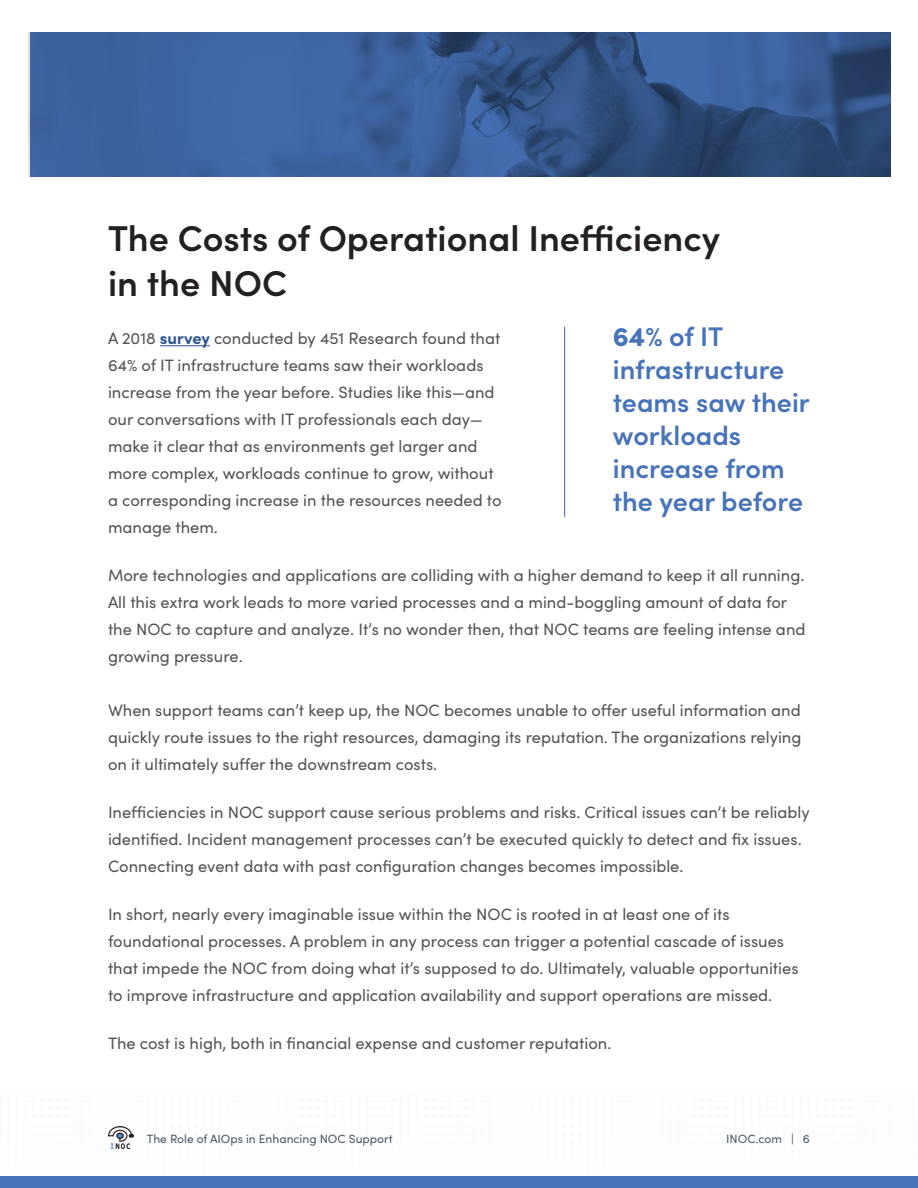
<style>
.page{position:relative;width:918px;height:1188px;background:#fff}
.page>*{position:absolute;margin:0;border:0;box-sizing:border-box;transform-origin:0 0}
.t1{font:600 36px/45px "Sofia Pro";color:#241f20}
.t2{font:600 27px/33px "Sofia Pro";color:#4773b8}
.t3{font:16.5px/27px "Sofia Pro";color:#545454}
.t4{font:12px "Sofia Pro";color:#4a5966}
.s1{font-weight:700;color:#2b5494}
.s2{font-weight:900}
</style>
<div class="page">
<div style="left:0;top:1176px;width:918px;height:12px;background:#4773b8"></div>
<img style="left:108px;top:1127px;width:26px;height:22px">
<hr style="left:160px;top:345px;width:50px;height:1px;background:#2b5494">
<hr style="left:564px;top:327px;width:1px;height:190px;background:#4773b8">
<img style="left:29px;top:32px;width:862px;height:144px">
<h2 class="t1" style="left:108px;top:213px;width:614px">The Costs of Operational Inefficiency in the NOC</h2>
<p class="t3" style="left:108px;top:324px;width:395px">A 2018 <span class="s1">survey</span> conducted by 451 Research found that 64% of IT infrastructure teams saw their workloads increase from the year before. Studies like this—and our conversations with IT professionals each day— make it clear that as environments get larger and more complex, workloads continue to grow, without a corresponding increase in the resources needed to manage them.</p>
<p class="t3" style="left:108px;top:561px;width:699px">More technologies and applications are colliding with a higher demand to keep it all running.<br>All this extra work leads to more varied processes and a mind-boggling amount of data for the NOC to capture and analyze. It’s no wonder then, that NOC teams are feeling intense and growing pressure.</p>
<p class="t3" style="left:108px;top:696px;width:695px;text-align:justify">When support teams can’t keep up, the NOC becomes unable to offer useful information and quickly route issues to the right resources, damaging its reputation. The organizations relying on it ultimately suffer the downstream costs.</p>
<p class="t3" style="left:108px;top:798px;width:703px">Inefficiencies in NOC support cause serious problems and risks. Critical issues can’t be reliably identified. Incident management processes can’t be executed quickly to detect and fix issues.<br>Connecting event data with past configuration changes becomes impossible.</p>
<p class="t3" style="left:108px;top:900px;width:692px">In short, nearly every imaginable issue within the NOC is rooted in at least one of its foundational processes. A problem in any process can trigger a potential cascade of issues that impede the NOC from doing what it’s supposed to do. Ultimately, valuable opportunities to improve infrastructure and application availability and support operations are missed.</p>
<p class="t3" style="left:108px;top:1029px;width:505px">The cost is high, both in financial expense and customer reputation.</p>
<h1 class="t2" style="left:613px;top:318px;width:198px"><span class="s2">64%</span> of IT infrastructure teams saw their workloads increase from the year before</h1>
<p class="t4" style="left:147px;top:1130px;width:247px">The Role of AIOps in Enhancing NOC Support</p>
<p class="t4" style="left:726px;top:1130px;width:85px">INOC.com | 6</p>
</div>
